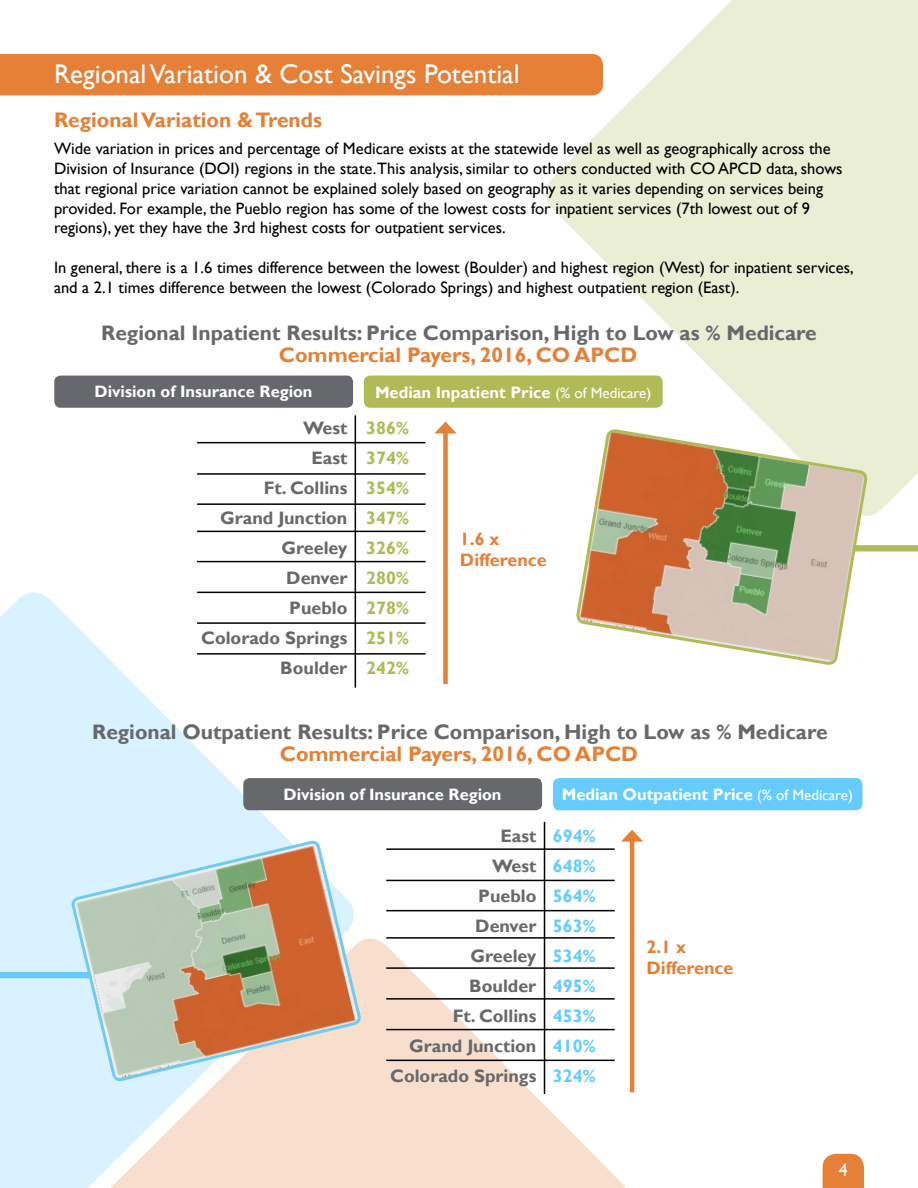
<style>
.page{position:relative;width:918px;height:1188px;background:#fff}
.page>*{position:absolute;margin:0;border:0;box-sizing:border-box;transform-origin:0 0}
.t1{font:27px "Gill Sans";color:#fff}
.t2{font:700 21px "Gill Sans";color:#67686b}
.t3{font:700 21px "Gill Sans";color:#e58036}
.t4{font:700 18px/30px "Gill Sans";color:#67686b;text-align:right}
.t5{font:700 18px/30px "Gill Sans";color:#aebb57;text-align:justify}
.t6{font:700 18px/30px "Gill Sans";color:#6cf;text-align:justify}
.t7{font:700 18px/21.6px "Gill Sans";color:#e58036}
.t8{font:18px "Gill Sans";color:#fff}
.t9{font:16.5px/19.8px "Gill Sans";color:#000}
.t10{font:700 16.5px "Gill Sans";color:#fff}
.s1{font-weight:400;font-size:15px}
</style>
<div class="page">
<svg style="left:363px;top:930px;width:272px;height:258px;fill:#f8dfcd"></svg>
<svg style="left:0;top:584px;width:363px;height:604px;fill:#d9f2ff"></svg>
<svg style="left:537px;top:0;width:381px;height:516px;fill:#eaeed5"></svg>
<div style="left:0;top:54px;width:603px;height:41px;background:#e58036"></div>
<svg style="left:823px;top:1154px;width:41px;height:34px"></svg>
<div style="left:364px;top:376px;width:299px;height:32px;background:#aebb57;border-radius:6px"></div>
<div style="left:54px;top:376px;width:299px;height:32px;background:#67686b;border-radius:6px"></div>
<div style="left:553px;top:778px;width:309px;height:32px;background:#6cf;border-radius:6px"></div>
<div style="left:243px;top:778px;width:299px;height:32px;background:#67686b;border-radius:6px"></div>
<div style="left:443px;top:429px;width:5px;height:255px;background:#e58036"></div>
<svg style="left:435px;top:422px;width:21px;height:11px"></svg>
<hr style="left:630px;top:837px;width:4px;height:255px;background:#e58036">
<svg style="left:621px;top:830px;width:22px;height:12px"></svg>
<hr style="left:355px;top:415px;width:1px;height:273px;background:#000">
<hr style="left:197px;top:653px;width:229px;height:2px;background:#000">
<hr style="left:197px;top:622px;width:229px;height:2px;background:#000">
<hr style="left:197px;top:592px;width:229px;height:1px;background:#000">
<hr style="left:197px;top:561px;width:229px;height:1px;background:#000">
<hr style="left:197px;top:531px;width:229px;height:1px;background:#000">
<hr style="left:197px;top:503px;width:229px;height:2px;background:#000">
<hr style="left:197px;top:473px;width:229px;height:2px;background:#000">
<hr style="left:197px;top:442px;width:229px;height:1px;background:#000">
<hr style="left:544px;top:822px;width:1px;height:272px;background:#000">
<svg style="left:869px;top:545px;width:49px;height:6px"></svg>
<hr style="left:386px;top:1060px;width:229px;height:1px;background:#000">
<hr style="left:386px;top:1029px;width:229px;height:1px;background:#000">
<hr style="left:386px;top:998px;width:229px;height:2px;background:#000">
<hr style="left:386px;top:967px;width:229px;height:2px;background:#000">
<hr style="left:386px;top:937px;width:229px;height:2px;background:#000">
<hr style="left:386px;top:910px;width:229px;height:1px;background:#000">
<hr style="left:386px;top:880px;width:229px;height:1px;background:#000">
<svg style="left:0;top:972px;width:72px;height:6px"></svg>
<hr style="left:386px;top:848px;width:229px;height:2px;background:#000">
<svg style="left:575px;top:427px;width:294px;height:238px"></svg>
<svg style="left:72px;top:841px;width:289px;height:259px;background:#cabdaa"></svg>
<h1 class="t1" style="left:54px;top:58px;width:467px">Regional Variation &amp; Cost Savings Potential</h1>
<p class="t3" style="left:54px;top:108px;width:270px">Regional Variation &amp; Trends</p>
<p class="t9" style="left:54px;top:139px;width:790px">Wide variation in prices and percentage of Medicare exists at the statewide level as well as geographically across the Division of Insurance (DOI) regions in the state.This analysis, similar to others conducted with CO APCD data, shows that regional price variation cannot be explained solely based on geography as it varies depending on services being provided. For example, the Pueblo region has some of the lowest costs for inpatient services (7th lowest out of 9 regions), yet they have the 3rd highest costs for outpatient services.</p>
<p class="t9" style="left:54px;top:258px;width:801px">In general, there is a 1.6 times difference between the lowest (Boulder) and highest region (West) for inpatient services, and a 2.1 times difference between the lowest (Colorado Springs) and highest outpatient region (East).</p>
<p class="t2" style="left:101px;top:320px;width:717px">Regional Inpatient Results: Price Comparison, High to Low as % Medicare</p>
<p class="t3" style="left:279px;top:342px;width:360px">Commercial Payers, 2016, CO APCD</p>
<p class="t10" style="left:95px;top:382px;width:220px">Division of Insurance Region</p>
<p class="t10" style="left:375px;top:382px;width:278px">Median Inpatient Price <span class="s1">(% of Medicare)</span></p>
<p class="t4" style="left:201px;top:413px;width:148px">West<br>East<br>Ft. Collins<br>Grand Junction<br>Greeley<br>Denver<br>Pueblo<br>Colorado Springs<br>Boulder</p>
<p class="t5" style="left:366px;top:413px;width:44px">386% 374% 354% 347% 326% 280% 278% 251% 242%</p>
<p class="t7" style="left:460px;top:528px;width:89px">1.6 x<br>Difference</p>
<p class="t2" style="left:92px;top:719px;width:737px">Regional Outpatient Results: Price Comparison, High to Low as % Medicare</p>
<p class="t3" style="left:280px;top:741px;width:360px">Commercial Payers, 2016, CO APCD</p>
<p class="t10" style="left:284px;top:784px;width:220px">Division of Insurance Region</p>
<p class="t10" style="left:562px;top:784px;width:293px">Median Outpatient Price <span class="s1">(% of Medicare)</span></p>
<p class="t4" style="left:390px;top:822px;width:148px">East<br>West<br>Pueblo<br>Denver<br>Greeley<br>Boulder<br>Ft. Collins<br>Grand Junction<br>Colorado Springs</p>
<p class="t6" style="left:553px;top:822px;width:44px">694% 648% 564% 563% 534% 495% 453% 410% 324%</p>
<p class="t7" style="left:646px;top:936px;width:89px">2.1 x<br>Difference</p>
<p class="t8" style="left:839px;top:1160px;width:10px">4</p>
</div>
